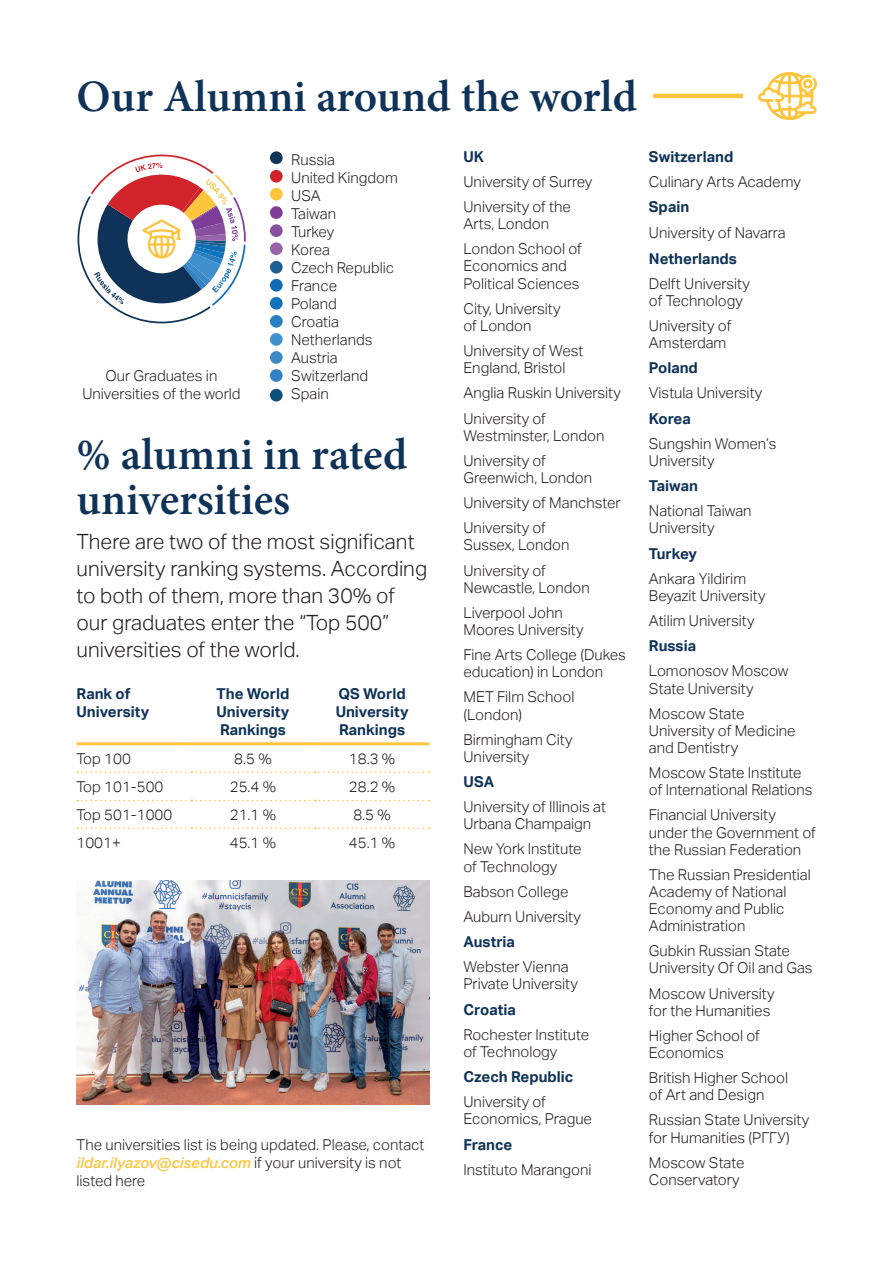
<style>
.page{position:relative;width:893px;height:1263px;background:#fff}
.page>*{position:absolute;margin:0;border:0;box-sizing:border-box;transform-origin:0 0}
.t1{font:600 45px/45px "Minion Pro";color:#0e3258}
.t2{font:300 21px/27px "Aktiv Grotesk";color:#231f20}
.t3{font:300 15px/17.1px "Aktiv Grotesk";color:#231f20}
.t4{font:700 15px/18px "Aktiv Grotesk";color:#0e3258}
.s1{font-weight:500;font-style:italic;color:#fec53d}
</style>
<div class="page">
<svg style="left:77px;top:771px;width:353px;height:2px"></svg>
<svg style="left:77px;top:800px;width:353px;height:1px"></svg>
<svg style="left:77px;top:827px;width:353px;height:2px"></svg>
<hr style="left:77px;top:742px;width:114px;height:3px;background:#fec53d">
<hr style="left:191px;top:742px;width:124px;height:3px;background:#fec53d">
<hr style="left:315px;top:742px;width:114px;height:3px;background:#fec53d">
<div style="left:270px;top:206px;width:13px;height:13px;background:#7e3e98;border-radius:50%"></div>
<div style="left:270px;top:224px;width:13px;height:13px;background:#894f9f;border-radius:50%"></div>
<div style="left:270px;top:242px;width:13px;height:13px;background:#9764aa;border-radius:50%"></div>
<div style="left:270px;top:151px;width:13px;height:13px;background:#0e3258;border-radius:50%"></div>
<div style="left:270px;top:170px;width:13px;height:13px;background:#d0232a;border-radius:50%"></div>
<div style="left:270px;top:188px;width:13px;height:12px;background:#fec53d;border-radius:50%"></div>
<div style="left:270px;top:261px;width:13px;height:13px;background:#1b5f94;border-radius:50%"></div>
<div style="left:270px;top:279px;width:13px;height:13px;background:#116cb6;border-radius:50%"></div>
<div style="left:270px;top:297px;width:13px;height:13px;background:#1074bc;border-radius:50%"></div>
<div style="left:270px;top:315px;width:13px;height:13px;background:#2a7fc3;border-radius:50%"></div>
<div style="left:270px;top:333px;width:13px;height:13px;background:#3f90cd;border-radius:50%"></div>
<div style="left:270px;top:351px;width:13px;height:13px;background:#3c89c8;border-radius:50%"></div>
<div style="left:270px;top:369px;width:13px;height:13px;background:#3281c4;border-radius:50%"></div>
<div style="left:270px;top:389px;width:13px;height:12px;background:#0c5178;border-radius:50%"></div>
<svg style="left:758px;top:72px;width:59px;height:48px"></svg>
<hr style="left:653px;top:94px;width:90px;height:4px;background:#fec53d">
<img style="left:77px;top:881px;width:352px;height:224px">
<svg style="left:78px;top:155px;width:168px;height:168px"></svg>
<h1 class="t1" style="left:77px;top:74px;width:562px">Our Alumni around the world</h1>
<p class="t3" style="left:82px;top:367px;width:160px;line-height:18px;text-align:center">Our Graduates in<br>Universities of the world</p>
<p class="t3" style="left:291px;top:150px;width:108px;line-height:18px">Russia<br>United Kingdom<br>USA<br>Taiwan<br>Turkey<br>Korea<br>Czech Republic<br>France<br>Poland<br>Croatia<br>Netherlands<br>Austria<br>Switzerland<br>Spain</p>
<h1 class="t1" style="left:77px;top:431px;width:332px">% alumni in rated universities</h1>
<h2 class="t2" style="left:77px;top:528px;width:352px">There are two of the most significant university ranking systems. According to both of them, more than 30% of our graduates enter the “Top 500” universities of the world.</h2>
<p class="t4" style="left:77px;top:685px;width:74px">Rank of<br>University</p>
<p class="t4" style="left:217px;top:685px;width:74px;text-align:justify">The World University Rankings</p>
<p class="t4" style="left:336px;top:685px;width:74px">QS World<br>University<br>Rankings</p>
<p class="t3" style="left:77px;top:750px;width:56px">Top 100</p>
<p class="t3" style="left:234px;top:750px;width:39px">8.5 %</p>
<p class="t3" style="left:349px;top:750px;width:48px">18.3 %</p>
<p class="t3" style="left:77px;top:778px;width:88px">Top 101-500</p>
<p class="t3" style="left:230px;top:778px;width:48px">25.4 %</p>
<p class="t3" style="left:349px;top:778px;width:48px">28.2 %</p>
<p class="t3" style="left:77px;top:806px;width:97px">Top 501-1000</p>
<p class="t3" style="left:230px;top:806px;width:48px">21.1 %</p>
<p class="t3" style="left:353px;top:806px;width:39px">8.5 %</p>
<p class="t3" style="left:77px;top:834px;width:46px">1001+</p>
<p class="t3" style="left:230px;top:834px;width:48px">45.1 %</p>
<p class="t3" style="left:349px;top:834px;width:48px">45.1 %</p>
<p class="t3" style="left:77px;top:1136px;width:349px;line-height:18px">The universities list is being updated. Please, contact <span class="s1">ildar.ilyazov@cisedu.com</span> if your university is not listed here</p>
<p class="t4" style="left:463px;top:147px;width:22px">UK</p>
<p class="t3" style="left:463px;top:169px;width:130px;line-height:25.2px">University of Surrey<br>University of the</p>
<p class="t3" style="left:463px;top:211px;width:120px;line-height:25.2px">Arts, London<br>London School of</p>
<p class="t3" style="left:463px;top:258px;width:118px">Economics and<br>Political Sciences</p>
<p class="t3" style="left:463px;top:300px;width:99px">City, University of London</p>
<p class="t3" style="left:463px;top:342px;width:121px">University of West<br>England, Bristol</p>
<p class="t3" style="left:463px;top:380px;width:159px;line-height:25.2px">Anglia Ruskin University<br>University of</p>
<p class="t3" style="left:463px;top:423px;width:142px;line-height:25.2px">Westminster, London<br>University of</p>
<p class="t3" style="left:463px;top:465px;width:159px;line-height:25.2px">Greenwich, London<br>University of Manchster<br>University of</p>
<p class="t3" style="left:463px;top:533px;width:107px;line-height:25.2px">Sussex, London<br>University of</p>
<p class="t3" style="left:463px;top:575px;width:128px;line-height:25.2px">Newcastle, London<br>Liverpool John</p>
<p class="t3" style="left:463px;top:617px;width:164px;line-height:25.2px">Moores University<br>Fine Arts College (Dukes</p>
<p class="t3" style="left:463px;top:659px;width:141px;line-height:25.2px">education) in London<br>MET Film School</p>
<p class="t3" style="left:463px;top:702px;width:111px;line-height:25.2px">(London)<br>Birmingham City</p>
<p class="t3" style="left:463px;top:748px;width:67px">University</p>
<p class="t4" style="left:463px;top:773px;width:32px">USA</p>
<p class="t3" style="left:463px;top:798px;width:144px">University of Illinois at<br>Urbana Champaign</p>
<p class="t3" style="left:463px;top:841px;width:119px">New York Institute of Technology</p>
<p class="t3" style="left:463px;top:879px;width:119px;line-height:25.2px">Babson College<br>Auburn University</p>
<p class="t4" style="left:463px;top:933px;width:53px">Austria</p>
<p class="t3" style="left:463px;top:959px;width:116px">Webster Vienna<br>Private University</p>
<p class="t4" style="left:463px;top:1000px;width:54px">Croatia</p>
<p class="t3" style="left:463px;top:1026px;width:127px">Rochester Institute of Technology</p>
<p class="t4" style="left:463px;top:1068px;width:111px">Czech Republic</p>
<p class="t3" style="left:463px;top:1093px;width:130px">University of<br>Economics, Prague</p>
<p class="t4" style="left:463px;top:1135px;width:50px">France</p>
<p class="t3" style="left:463px;top:1161px;width:130px">Instituto Marangoni</p>
<p class="t4" style="left:649px;top:148px;width:86px">Switzerland</p>
<p class="t3" style="left:649px;top:173px;width:153px">Culinary Arts Academy</p>
<p class="t4" style="left:649px;top:198px;width:42px">Spain</p>
<p class="t3" style="left:649px;top:225px;width:138px">University of Navarra</p>
<p class="t4" style="left:649px;top:249px;width:89px">Netherlands</p>
<p class="t3" style="left:649px;top:275px;width:102px">Delft University of Technology</p>
<p class="t3" style="left:649px;top:317px;width:84px">University of<br>Amsterdam</p>
<p class="t4" style="left:649px;top:359px;width:51px">Poland</p>
<p class="t3" style="left:649px;top:385px;width:115px">Vistula University</p>
<p class="t4" style="left:649px;top:409px;width:43px">Korea</p>
<p class="t3" style="left:649px;top:435px;width:129px">Sungshin Women’s<br>University</p>
<p class="t4" style="left:649px;top:477px;width:51px">Taiwan</p>
<p class="t3" style="left:649px;top:503px;width:104px">National Taiwan<br>University</p>
<p class="t4" style="left:649px;top:544px;width:50px">Turkey</p>
<p class="t3" style="left:649px;top:570px;width:118px">Ankara Yildirim<br>Beyazit University</p>
<p class="t3" style="left:649px;top:612px;width:107px">Atilim University</p>
<p class="t4" style="left:649px;top:637px;width:49px">Russia</p>
<p class="t3" style="left:649px;top:663px;width:141px">Lomonosov Moscow<br>State University</p>
<p class="t3" style="left:649px;top:705px;width:148px">Moscow State<br>University of Medicine and Dentistry</p>
<p class="t3" style="left:649px;top:764px;width:165px">Moscow State Institute of International Relations</p>
<p class="t3" style="left:649px;top:807px;width:168px">Financial University under the Government of the Russian Federation</p>
<p class="t3" style="left:649px;top:866px;width:163px">The Russian Presidential<br>Academy of National<br>Economy and Public<br>Administration</p>
<p class="t3" style="left:649px;top:942px;width:165px">Gubkin Russian State<br>University Of Oil and Gas</p>
<p class="t3" style="left:649px;top:985px;width:127px">Moscow University for the Humanities</p>
<p class="t3" style="left:649px;top:1027px;width:112px">Higher School of<br>Economics</p>
<p class="t3" style="left:649px;top:1069px;width:141px">British Higher School of Art and Design</p>
<p class="t3" style="left:649px;top:1112px;width:162px">Russian State University for Humanities (РГГУ)</p>
<p class="t3" style="left:649px;top:1154px;width:97px">Moscow State<br>Conservatory</p>
</div>
